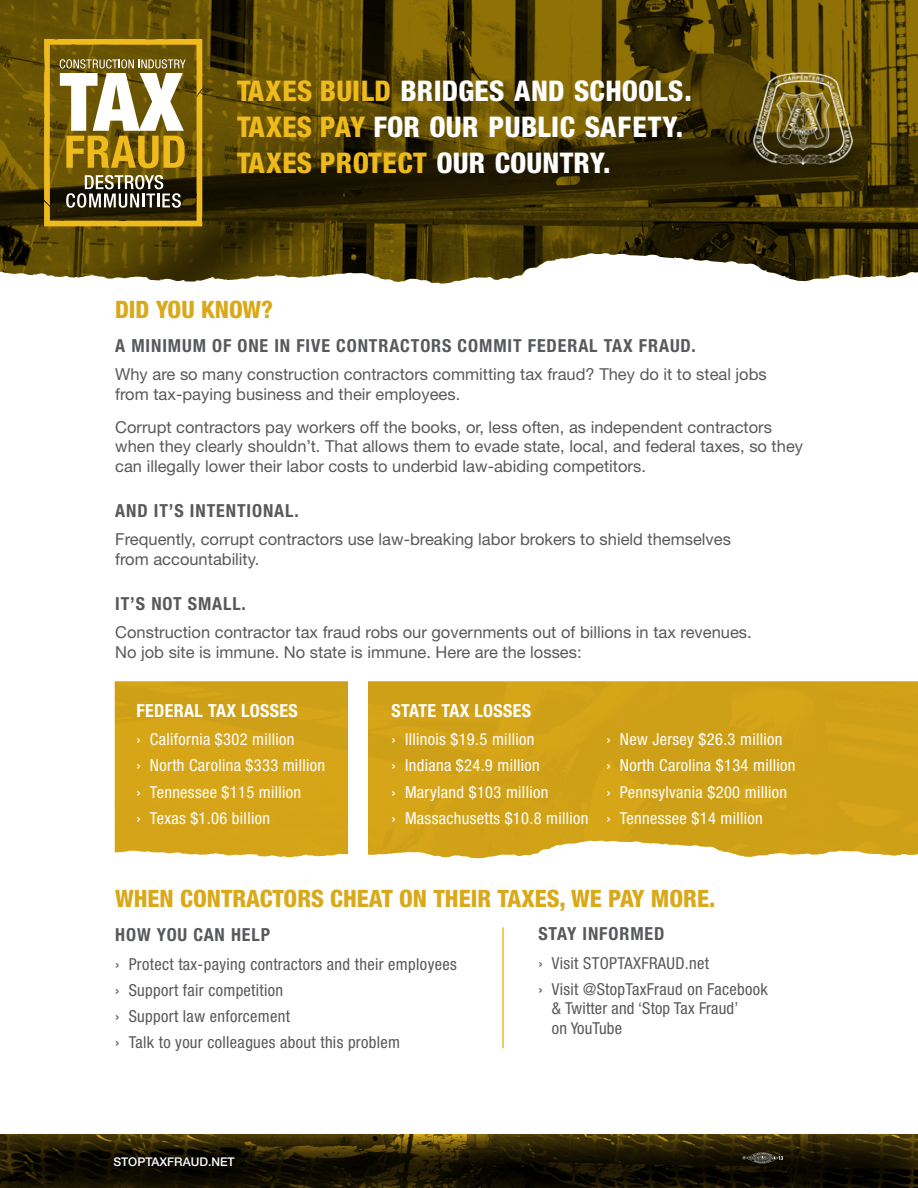
<style>
.page{position:relative;width:918px;height:1188px;background:#fff}
.page>*{position:absolute;margin:0;border:0;box-sizing:border-box;transform-origin:0 0}
.t1{font:800 condensed 28.5px/36px "Helvetica Neue LT Std";color:#fff}
.t2{font:800 condensed 24px "Helvetica Neue LT Std";color:#d9a91a}
.t3{font:700 condensed 18px "Helvetica Neue LT Std";letter-spacing:.05em;color:#58595b}
.t4{font:700 condensed 18px "Helvetica Neue LT Std";letter-spacing:.02em;color:#fff}
.t5{font:16.5px/19.5px "Helvetica Neue LT Std";color:#58595b}
.t6{font:condensed 16.5px/26.2px "Helvetica Neue LT Std";letter-spacing:.02em;color:#fff}
.t7{font:condensed 16.5px/26.2px "Helvetica Neue LT Std";letter-spacing:.02em;color:#58595b}
.t8{font:500 12px "Helvetica Neue LT Std";color:#fff}
.s1{color:#efba1c}
.s2{font-stretch:normal}
</style>
<div class="page">
<div style="left:566px;top:681px;width:352px;height:176px;background:#cea017"></div>
<div style="left:115px;top:681px;width:451px;height:177px;background:#d5a418"></div>
<svg style="left:421px;top:0;width:497px;height:284px;background:#584911"></svg>
<img style="left:0;top:0;width:421px;height:282px">
<svg style="left:0;top:1134px;width:918px;height:54px;background:#221a03"></svg>
<img style="left:751px;top:70px;width:104px;height:96px">
<hr style="left:502px;top:927px;width:2px;height:121px;background:#efba1c">
<svg style="left:743px;top:1152px;width:40px;height:12px"></svg>
<svg style="left:44px;top:39px;width:158px;height:187px"></svg>
<div style="left:349px;top:680px;width:19px;height:175px;background:#fff"></div>
<h1 class="t1" style="left:237px;top:72px;width:457px"><span class="s1">TAXES BUILD</span> BRIDGES AND SCHOOLS.<br><span class="s1">TAXES PAY</span> FOR OUR PUBLIC SAFETY.<br><span class="s1">TAXES PROTECT</span> OUR COUNTRY.</h1>
<h2 class="t2" style="left:115px;top:295px;width:159px">DID YOU KNOW?</h2>
<p class="t3" style="left:115px;top:335px;width:582px">A MINIMUM OF ONE IN FIVE CONTRACTORS COMMIT FEDERAL TAX FRAUD.</p>
<p class="t5" style="left:115px;top:364px;width:653px">Why are so many construction contractors committing tax fraud? They do it to steal jobs from tax-paying business and their employees.</p>
<p class="t5" style="left:115px;top:417px;width:689px">Corrupt contractors pay workers off the books, or, less often, as independent contractors when they clearly shouldn’t. That allows them to evade state, local, and federal taxes, so they can illegally lower their labor costs to underbid law-abiding competitors.</p>
<p class="t3" style="left:115px;top:499px;width:185px">AND IT’S INTENTIONAL.</p>
<p class="t5" style="left:115px;top:529px;width:617px">Frequently, corrupt contractors use law-breaking labor brokers to shield themselves from accountability.</p>
<p class="t3" style="left:115px;top:592px;width:132px">IT’S NOT SMALL.</p>
<p class="t5" style="left:115px;top:622px;width:638px">Construction contractor tax fraud robs our governments out of billions in tax revenues.<br>No job site is immune. No state is immune. Here are the losses:</p>
<p class="t4" style="left:136px;top:699px;width:163px">FEDERAL TAX LOSSES</p>
<p class="t6" style="left:136px;top:726px;width:190px"><span class="s2">›</span> California $302 million<br><span class="s2">›</span> North Carolina $333 million <span class="s2">›</span> Tennessee $115 million<br><span class="s2">›</span> Texas $1.06 billion</p>
<p class="t4" style="left:392px;top:699px;width:141px">STATE TAX LOSSES</p>
<p class="t6" style="left:392px;top:726px;width:198px"><span class="s2">›</span> Illinois $19.5 million<br><span class="s2">›</span> Indiana $24.9 million<br><span class="s2">›</span> Maryland $103 million<br><span class="s2">›</span> Massachusetts $10.8 million</p>
<p class="t6" style="left:606px;top:726px;width:191px"><span class="s2">›</span> New Jersey $26.3 million<br><span class="s2">›</span> North Carolina $134 million <span class="s2">›</span> Pennsylvania $200 million <span class="s2">›</span> Tennessee $14 million</p>
<h2 class="t2" style="left:115px;top:884px;width:602px">WHEN CONTRACTORS CHEAT ON THEIR TAXES, WE PAY MORE.</h2>
<p class="t3" style="left:115px;top:924px;width:156px">HOW YOU CAN HELP</p>
<p class="t7" style="left:115px;top:950px;width:343px"><span class="s2">›</span> Protect tax-paying contractors and their employees <span class="s2">›</span> Support fair competition<br><span class="s2">›</span> Support law enforcement<br><span class="s2">›</span> Talk to your colleagues about this problem</p>
<p class="t3" style="left:538px;top:923px;width:128px">STAY INFORMED</p>
<p class="t7" style="left:538px;top:950px;width:231px"><span class="s2">›</span> Visit STOPTAXFRAUD.net<br><span class="s2">›</span> Visit @StopTaxFraud on Facebook</p>
<p class="t7" style="left:552px;top:999px;width:188px;line-height:19.5px">&amp; Twitter and ‘Stop Tax Fraud’ on YouTube</p>
<p class="t8" style="left:113px;top:1155px;width:123px">STOPTAXFRAUD.NET</p>
</div>
